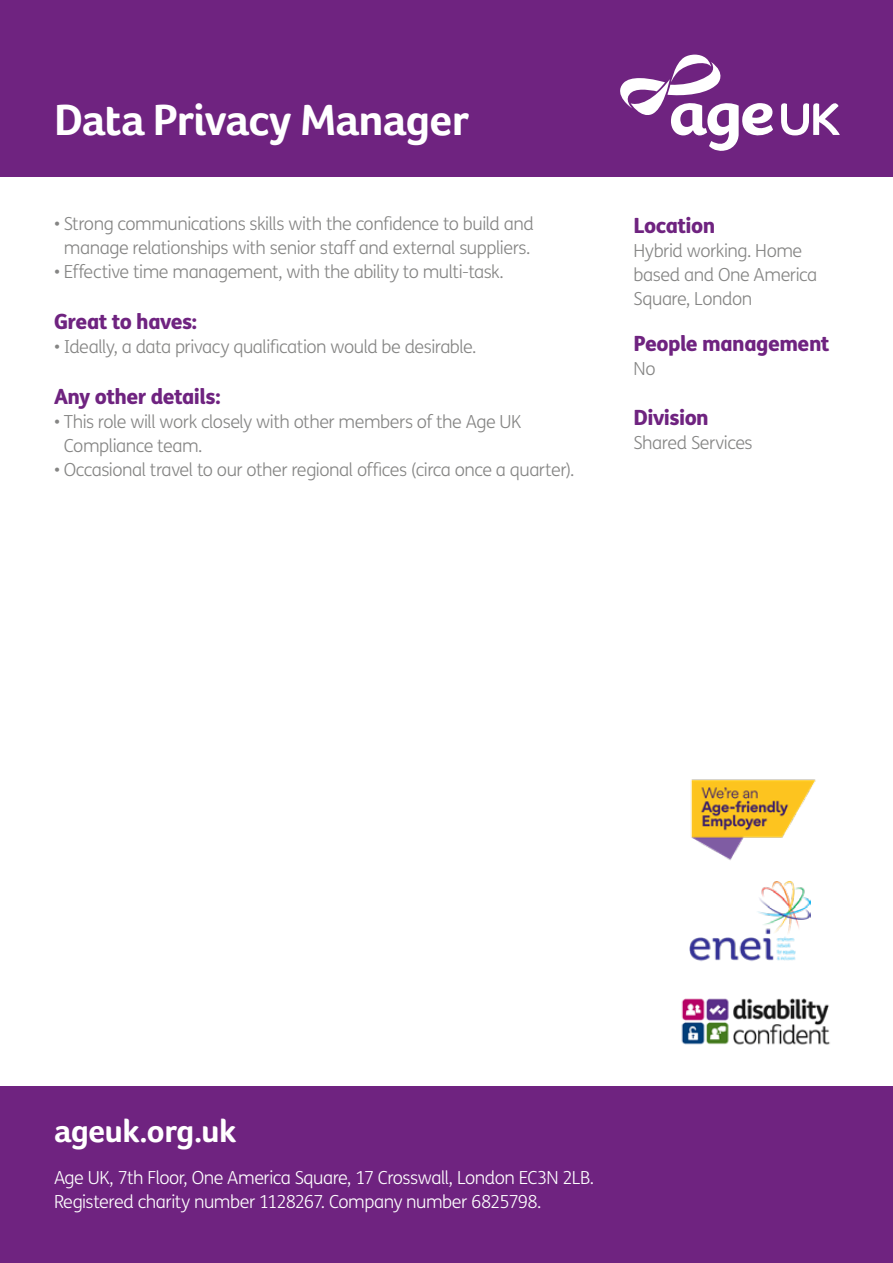
<style>
.page{position:relative;width:893px;height:1263px;background:#fff}
.page>*{position:absolute;margin:0;border:0;box-sizing:border-box;transform-origin:0 0}
.t1{font:700 45px "Foco Age UK";letter-spacing:-.015em;color:#fff}
.t2{font:700 33px "Foco Age UK";letter-spacing:-.02em;color:#fff}
.t3{font:800 21px "FS Me";letter-spacing:-.025em;color:#6f2380}
.t4{font:300 18px/24px "FS Me";letter-spacing:-.025em;color:#858584}
.t5{font:300 18px/24px "FS Me";letter-spacing:-.03em;color:#fff}
</style>
<div class="page">
<div style="left:0;top:0;width:893px;height:177px;background:#6f2380"></div>
<svg style="left:620px;top:54px;width:220px;height:97px"></svg>
<div style="left:0;top:1086px;width:893px;height:177px;background:#6f2380"></div>
<img style="left:681px;top:998px;width:149px;height:47px">
<img style="left:689px;top:881px;width:122px;height:81px">
<img style="left:691px;top:779px;width:125px;height:82px">
<h1 class="t1" style="left:54px;top:93px;width:416px">Data Privacy Manager</h1>
<p class="t4" style="left:54px;top:212px;width:481px;text-align:center">• Strong communications skills with the confidence to build and manage relationships with senior staff and external suppliers.</p>
<p class="t4" style="left:54px;top:260px;width:451px">• Effective time management, with the ability to multi-task.</p>
<p class="t3" style="left:54px;top:305px;width:145px">Great to haves:</p>
<p class="t4" style="left:54px;top:335px;width:424px">• Ideally, a data privacy qualification would be desirable.</p>
<p class="t3" style="left:54px;top:380px;width:168px">Any other details:</p>
<p class="t4" style="left:64px;top:410px;width:459px;text-indent:-10px">• This role will work closely with other members of the Age UK<br>Compliance team.</p>
<p class="t4" style="left:54px;top:458px;width:522px">• Occasional travel to our other regional offices (circa once a quarter).</p>
<p class="t3" style="left:634px;top:208px;width:83px">Location</p>
<p class="t4" style="left:634px;top:238px;width:185px">Hybrid working. Home based and One America<br>Square, London</p>
<p class="t3" style="left:634px;top:327px;width:198px">People management</p>
<p class="t4" style="left:634px;top:356px;width:23px">No</p>
<p class="t3" style="left:634px;top:400px;width:77px">Division</p>
<p class="t4" style="left:634px;top:430px;width:121px">Shared Services</p>
<h2 class="t2" style="left:54px;top:1111px;width:184px">ageuk.org.uk</h2>
<p class="t5" style="left:54px;top:1165px;width:542px">Age UK, 7th Floor, One America Square, 17 Crosswall, London EC3N 2LB.<br>Registered charity number 1128267. Company number 6825798.</p>
</div>
